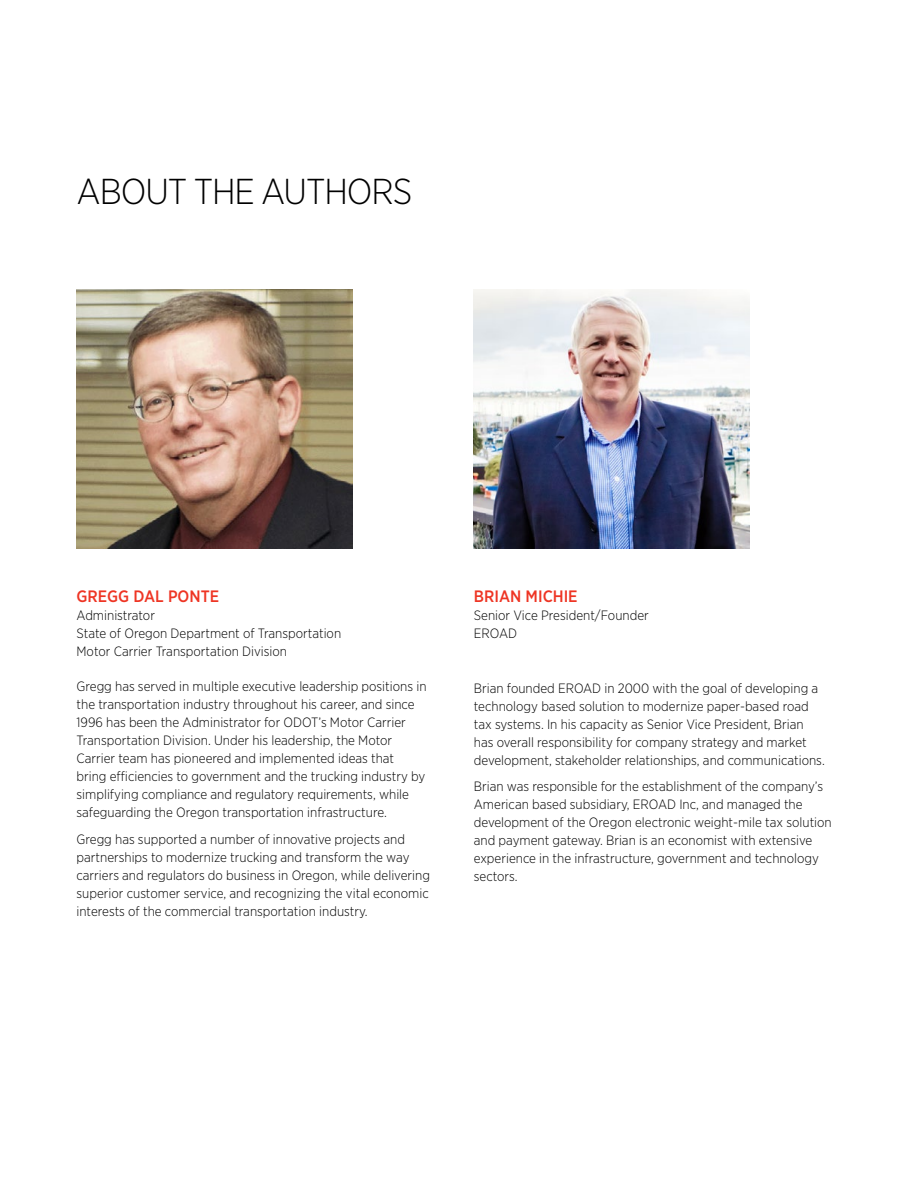
<style>
.page{position:relative;width:918px;height:1188px;background:#fff}
.page>*{position:absolute;margin:0;border:0;box-sizing:border-box;transform-origin:0 0}
.t1{font:300 36px "Gotham Narrow";letter-spacing:-.03em;color:#000}
.t2{font:500 16.5px "Gotham Narrow";color:#ee3524}
.t3{font:300 13.5px/18px "Gotham Narrow";color:#000}
</style>
<div class="page">
<img style="left:77px;top:289px;width:275px;height:260px">
<img style="left:474px;top:289px;width:276px;height:260px">
<h1 class="t1" style="left:77px;top:169px;width:337px">ABOUT THE AUTHORS</h1>
<p class="t2" style="left:77px;top:586px;width:144px">GREGG DAL PONTE</p>
<p class="t3" style="left:77px;top:606px;width:266px">Administrator<br>State of Oregon Department of Transportation<br>Motor Carrier Transportation Division</p>
<p class="t3" style="left:77px;top:677px;width:351px">Gregg has served in multiple executive leadership positions in the transportation industry throughout his career, and since 1996 has been the Administrator for ODOT’s Motor Carrier Transportation Division. Under his leadership, the Motor Carrier team has pioneered and implemented ideas that bring efficiencies to government and the trucking industry by simplifying compliance and regulatory requirements, while safeguarding the Oregon transportation infrastructure.</p>
<p class="t3" style="left:77px;top:830px;width:355px">Gregg has supported a number of innovative projects and partnerships to modernize trucking and transform the way carriers and regulators do business in Oregon, while delivering superior customer service, and recognizing the vital economic interests of the commercial transportation industry.</p>
<p class="t2" style="left:474px;top:586px;width:105px">BRIAN MICHIE</p>
<p class="t3" style="left:474px;top:606px;width:176px">Senior Vice President/Founder<br>EROAD</p>
<p class="t3" style="left:474px;top:679px;width:352px">Brian founded EROAD in 2000 with the goal of developing a technology based solution to modernize paper-based road tax systems. In his capacity as Senior Vice President, Brian has overall responsibility for company strategy and market development, stakeholder relationships, and communications.</p>
<p class="t3" style="left:474px;top:777px;width:359px">Brian was responsible for the establishment of the company’s American based subsidiary, EROAD Inc, and managed the development of the Oregon electronic weight-mile tax solution and payment gateway. Brian is an economist with extensive experience in the infrastructure, government and technology sectors.</p>
</div>
